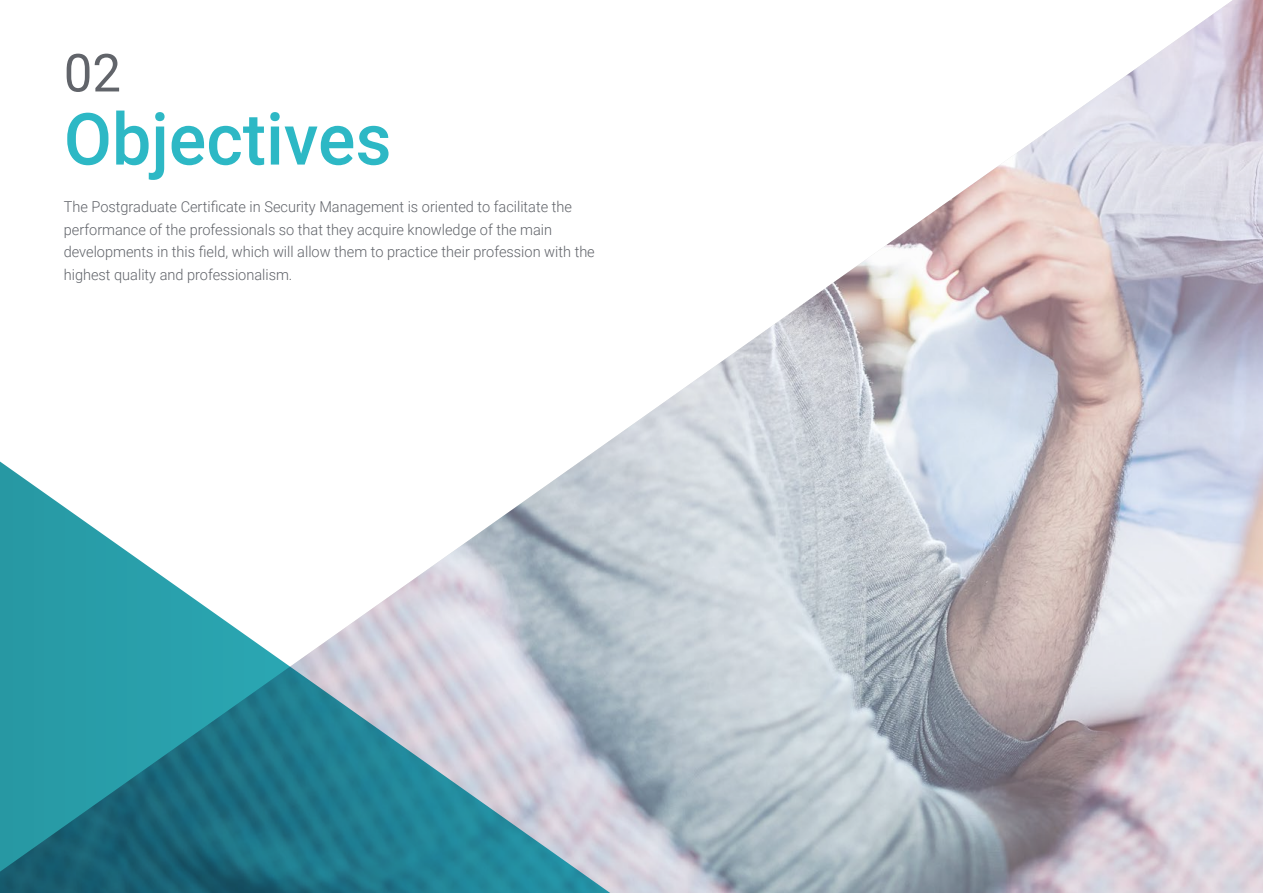
<style>
.page{position:relative;width:1263px;height:893px;background:#fff}
.page>*{position:absolute;margin:0;border:0;box-sizing:border-box;transform-origin:0 0}
.t1{font:500 72px "Roboto";color:#2db8c5}
.t2{font:52.5px "Roboto";color:#61646a}
.t3{font:300 15px/22.5px "Roboto";color:#61646a}
</style>
<div class="page">
<img style="left:602px;top:0;width:661px;height:893px">
<svg style="left:0;top:446px;width:640px;height:447px"></svg>
<h2 class="t2" style="left:64px;top:36px;width:59px">02</h2>
<h1 class="t1" style="left:64px;top:89px;width:329px">Objectives</h1>
<p class="t3" style="left:64px;top:195px;width:532px">The Postgraduate Certificate in Security Management is oriented to facilitate the performance of the professionals so that they acquire knowledge of the main developments in this field, which will allow them to practice their profession with the highest quality and professionalism.</p>
</div>
